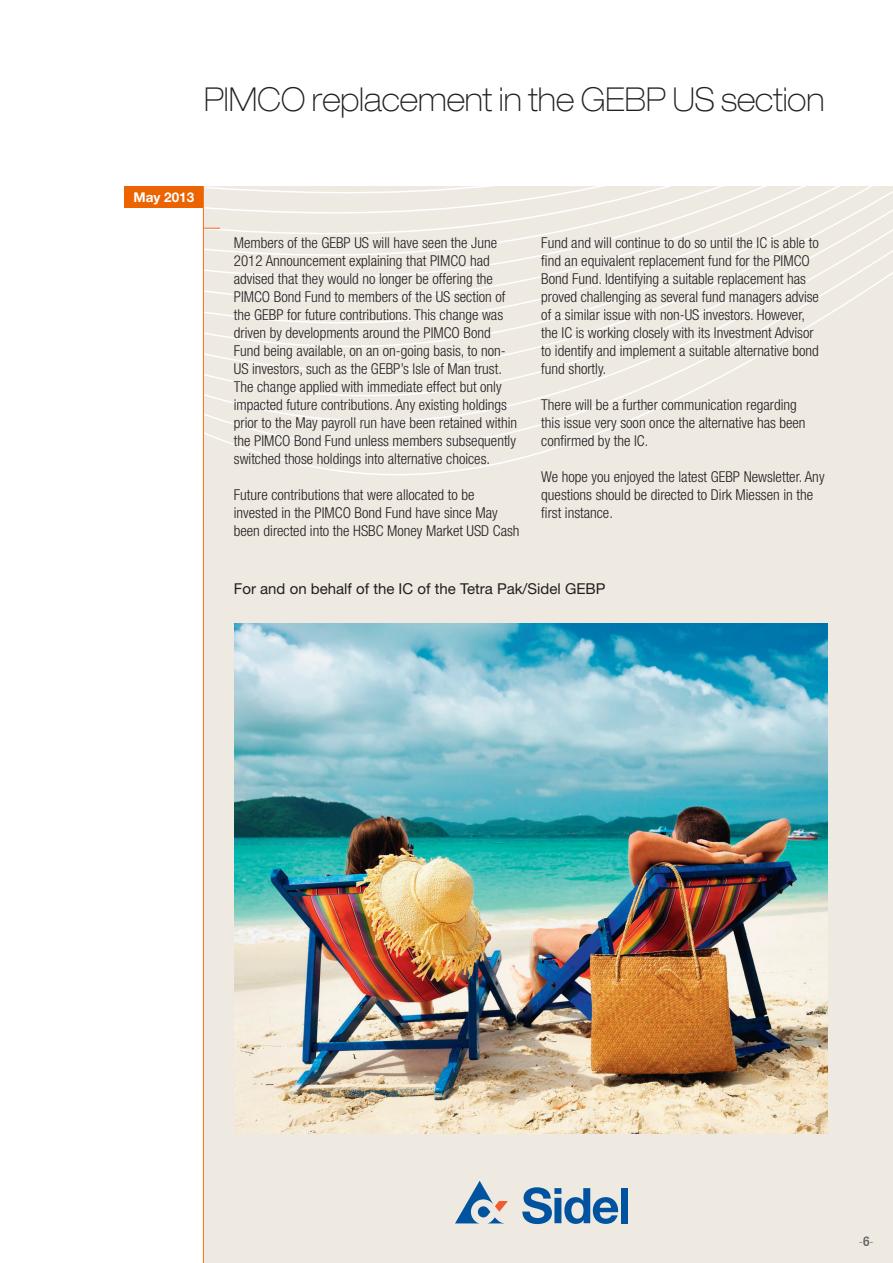
<style>
.page{position:relative;width:893px;height:1263px;background:#fff}
.page>*{position:absolute;margin:0;border:0;box-sizing:border-box;transform-origin:0 0}
.t1{font:100 expanded 33px "Helvetica Neue";color:#231f20;scale:.9 1}
.t2{font:300 condensed 15px/18px "Helvetica Neue";color:#231f20}
.t3{font:15px "Helvetica Neue";color:#231f20}
.t4{font:700 13.5px "Helvetica Neue";color:#fff}
.t5{font:100 condensed 13.5px "Helvetica Neue LT";color:#636366}
.s1{font-weight:500}
</style>
<div class="page">
<div style="left:204px;top:530px;width:689px;height:733px;background:#eee9e1"></div>
<div style="left:204px;top:481px;width:689px;height:49px;background:#eee9e1"></div>
<svg style="left:124px;top:186px;width:769px;height:295px;background:#f0ece5"></svg>
<svg style="left:455px;top:1181px;width:53px;height:42px;background:#adbbc9"></svg>
<svg style="left:522px;top:1187px;width:97px;height:37px;background:#7a9fc1"></svg>
<div style="left:621px;top:1188px;width:7px;height:35px;background:#0153a0"></div>
<div style="left:125px;top:186px;width:78px;height:21px;background:#eb6400"></div>
<svg style="left:204px;top:228px;width:16px;height:1px"></svg>
<hr style="left:203px;top:186px;width:1px;height:1077px;background:#f36e21">
<img style="left:235px;top:624px;width:593px;height:510px">
<p class="t1" style="left:204px;top:79px;width:691px">PIMCO replacement in the GEBP US section</p>
<p class="t4" style="left:133px;top:189px;width:62px">May 2013</p>
<p class="t2" style="left:234px;top:233px;width:265px">Members of the GEBP US will have seen the June<br>2012 Announcement explaining that PIMCO had</p>
<p class="t2" style="left:234px;top:269px;width:285px">advised that they would no longer be offering the PIMCO Bond Fund to members of the US section of the GEBP for future contributions. This change was driven by developments around the PIMCO Bond Fund being available, on an on-going basis, to non-US investors, such as the GEBP’s Isle of Man trust.<br>The change applied with immediate effect but only impacted future contributions. Any existing holdings prior to the May payroll run have been retained within the PIMCO Bond Fund unless members subsequently switched those holdings into alternative choices.</p>
<p class="t2" style="left:234px;top:485px;width:242px">Future contributions that were allocated to be</p>
<p class="t2" style="left:234px;top:503px;width:287px">invested in the PIMCO Bond Fund have since May been directed into the HSBC Money Market USD Cash</p>
<p class="t2" style="left:541px;top:233px;width:279px">Fund and will continue to do so until the IC is able to find an equivalent replacement fund for the PIMCO Bond Fund. Identifying a suitable replacement has proved challenging as several fund managers advise of a similar issue with non-US investors. However, the IC is working closely with its Investment Advisor to identify and implement a suitable alternative bond fund shortly.</p>
<p class="t2" style="left:541px;top:395px;width:266px">There will be a further communication regarding this issue very soon once the alternative has been confirmed by the IC.</p>
<p class="t2" style="left:541px;top:467px;width:285px">We hope you enjoyed the latest GEBP Newsletter. Any questions should be directed to Dirk Miessen in the first instance.</p>
<p class="t3" style="left:234px;top:579px;width:373px">For and on behalf of the IC of the Tetra Pak/Sidel GEBP</p>
<p class="t5" style="left:859px;top:1234px;width:16px">-<span class="s1">6</span>-</p>
</div>
